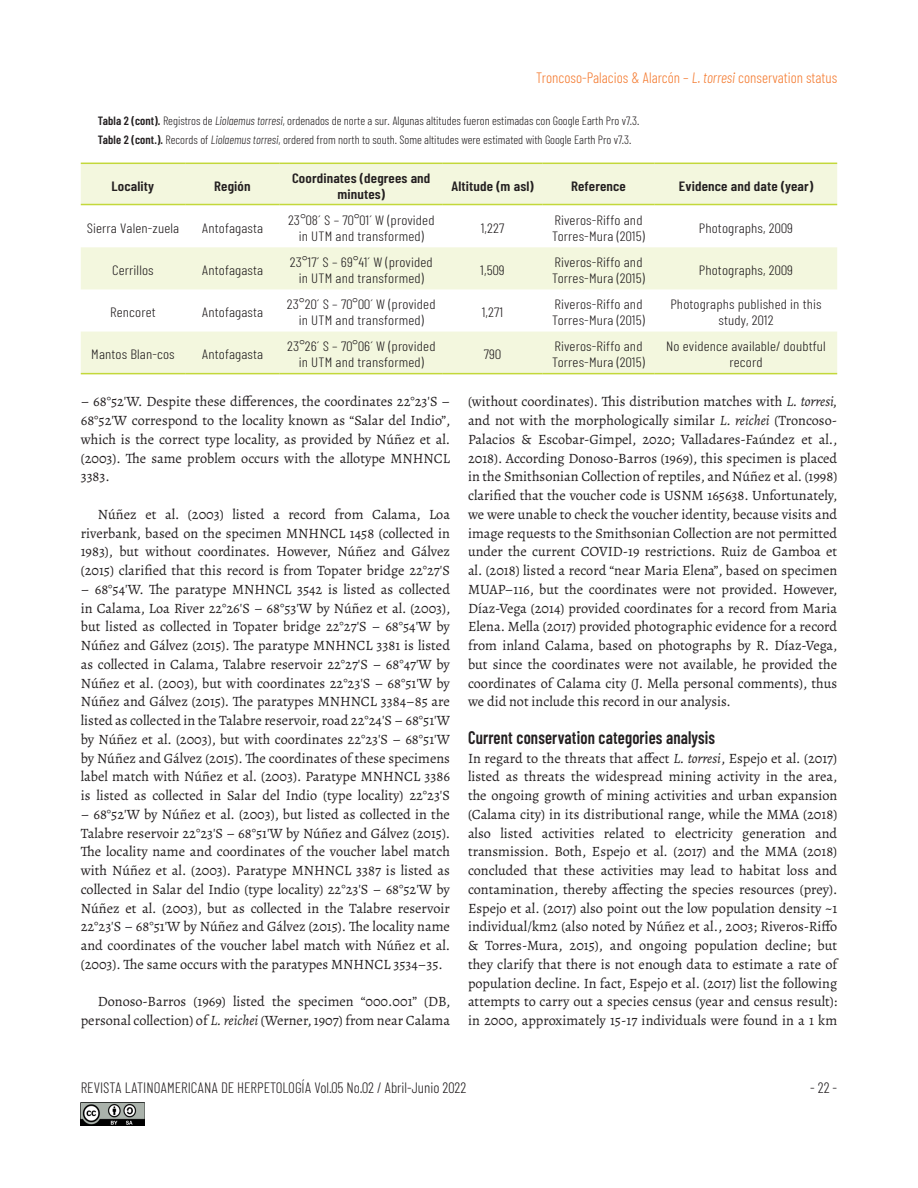
<style>
.page{position:relative;width:918px;height:1188px;background:#fff}
.page>*{position:absolute;margin:0;border:0;box-sizing:border-box;transform-origin:0 0}
._01-txt-Seccion-Sub{font:600 18.15px "Barlow Condensed";letter-spacing:.01em;color:#231f20;scale:.91 1}
.t1{font:300 15px "Barlow Condensed";color:#231f20}
.t2{font:300 15px "Barlow Condensed";color:#f47b31}
._02-txt_Artículo_1{font:14.25px/18.8px "Alegreya";color:#231f20;text-align:justify}
._02-txt_Artículo_2B{font:14.25px/18.8px "Alegreya";color:#231f20;text-align:justify}
._02-TABLA_CONTENT{font:300 13.5px/16.2px "Barlow Condensed";letter-spacing:.01em;color:#231f20;text-align:center;scale:1.1 1}
._02-TABLA_CONTENT_Se{font:600 13.5px/16.2px "Barlow Condensed";letter-spacing:.01em;color:#231f20;text-align:center;scale:1.1 1}
._02-txt_pie_de_Foto{font:300 12px "Barlow Condensed";color:#231f20}
.s1{font-style:italic}
.s2{font-weight:600}
</style>
<div class="page">
<img style="left:81px;top:1103px;width:64px;height:22px">
<svg style="left:81px;top:164px;width:756px;height:209px;fill:#f3f7de"></svg>
<hr style="left:81px;top:373px;width:104px;height:1px;background:#c3d83a">
<hr style="left:185px;top:373px;width:95px;height:1px;background:#c3d83a">
<hr style="left:280px;top:373px;width:163px;height:1px;background:#c3d83a">
<hr style="left:443px;top:373px;width:99px;height:1px;background:#c3d83a">
<hr style="left:542px;top:373px;width:113px;height:1px;background:#c3d83a">
<hr style="left:655px;top:373px;width:182px;height:1px;background:#c3d83a">
<hr style="left:81px;top:163px;width:104px;height:1px;background:#c3d83a">
<hr style="left:185px;top:163px;width:95px;height:1px;background:#c3d83a">
<hr style="left:280px;top:163px;width:163px;height:1px;background:#c3d83a">
<hr style="left:443px;top:163px;width:99px;height:1px;background:#c3d83a">
<hr style="left:542px;top:163px;width:113px;height:1px;background:#c3d83a">
<hr style="left:655px;top:163px;width:182px;height:1px;background:#c3d83a">
<hr style="left:81px;top:204px;width:104px;height:1px;background:#c3d83a">
<hr style="left:185px;top:204px;width:95px;height:1px;background:#c3d83a">
<hr style="left:280px;top:204px;width:163px;height:1px;background:#c3d83a">
<hr style="left:443px;top:204px;width:99px;height:1px;background:#c3d83a">
<hr style="left:542px;top:204px;width:113px;height:1px;background:#c3d83a">
<hr style="left:655px;top:204px;width:182px;height:1px;background:#c3d83a">
<p class="t2" style="left:536px;top:68px;width:303px">Troncoso-Palacios &amp; Alarcón – <span class="s1">L. torresi</span> conservation status</p>
<p class="_02-txt_pie_de_Foto" style="left:98px;top:113px;width:543px"><span class="s2">Tabla 2 (cont).</span> Registros de <span class="s1">Liolaemus torresi</span>, ordenados de norte a sur. Algunas altitudes fueron estimadas con Google Earth Pro v7.3.</p>
<p class="_02-txt_pie_de_Foto" style="left:98px;top:132px;width:535px"><span class="s2">Table 2 (cont.).</span> Records of <span class="s1">Liolaemus torresi</span>, ordered from north to south. Some altitudes were estimated with Google Earth Pro v7.3.</p>
<p class="_02-TABLA_CONTENT_Se" style="left:112px;top:177px;width:40px">Locality</p>
<p class="_02-TABLA_CONTENT_Se" style="left:214px;top:177px;width:35px">Región</p>
<p class="_02-TABLA_CONTENT_Se" style="left:292px;top:169px;width:127px">Coordinates (degrees and minutes)</p>
<p class="_02-TABLA_CONTENT_Se" style="left:451px;top:177px;width:76px">Altitude (m asl)</p>
<p class="_02-TABLA_CONTENT_Se" style="left:571px;top:177px;width:51px">Reference</p>
<p class="_02-TABLA_CONTENT_Se" style="left:679px;top:177px;width:124px">Evidence and date (year)</p>
<p class="_02-TABLA_CONTENT" style="left:87px;top:220px;width:86px">Sierra Valen-zuela</p>
<p class="_02-TABLA_CONTENT" style="left:202px;top:220px;width:57px">Antofagasta</p>
<p class="_02-TABLA_CONTENT" style="left:288px;top:212px;width:135px">23°08´ S – 70°01´ W (provided in UTM and transformed)</p>
<p class="_02-TABLA_CONTENT" style="left:481px;top:220px;width:23px">1,227</p>
<p class="_02-TABLA_CONTENT" style="left:552px;top:212px;width:86px;text-align:left">Riveros-Riffo and<br>Torres-Mura (2015)</p>
<p class="_02-TABLA_CONTENT" style="left:699px;top:220px;width:87px">Photographs, 2009</p>
<p class="_02-TABLA_CONTENT" style="left:112px;top:262px;width:39px">Cerrillos</p>
<p class="_02-TABLA_CONTENT" style="left:202px;top:262px;width:57px">Antofagasta</p>
<p class="_02-TABLA_CONTENT" style="left:290px;top:254px;width:131px">23°17´ S – 69°41´ W (provided in UTM and transformed)</p>
<p class="_02-TABLA_CONTENT" style="left:480px;top:262px;width:24px">1,509</p>
<p class="_02-TABLA_CONTENT" style="left:552px;top:254px;width:86px;text-align:left">Riveros-Riffo and<br>Torres-Mura (2015)</p>
<p class="_02-TABLA_CONTENT" style="left:699px;top:262px;width:87px">Photographs, 2009</p>
<p class="_02-TABLA_CONTENT" style="left:110px;top:304px;width:43px">Rencoret</p>
<p class="_02-TABLA_CONTENT" style="left:202px;top:304px;width:57px">Antofagasta</p>
<p class="_02-TABLA_CONTENT" style="left:287px;top:296px;width:137px">23°20´ S – 70°00´ W (provided in UTM and transformed)</p>
<p class="_02-TABLA_CONTENT" style="left:482px;top:304px;width:21px">1,271</p>
<p class="_02-TABLA_CONTENT" style="left:552px;top:296px;width:86px;text-align:left">Riveros-Riffo and<br>Torres-Mura (2015)</p>
<p class="_02-TABLA_CONTENT" style="left:670px;top:296px;width:139px">Photographs published in this study, 2012</p>
<p class="_02-TABLA_CONTENT" style="left:91px;top:346px;width:77px">Mantos Blan-cos</p>
<p class="_02-TABLA_CONTENT" style="left:202px;top:346px;width:57px">Antofagasta</p>
<p class="_02-TABLA_CONTENT" style="left:287px;top:338px;width:137px">23°26´ S – 70°06´ W (provided in UTM and transformed)</p>
<p class="_02-TABLA_CONTENT" style="left:484px;top:346px;width:17px">790</p>
<p class="_02-TABLA_CONTENT" style="left:552px;top:338px;width:86px;text-align:left">Riveros-Riffo and<br>Torres-Mura (2015)</p>
<p class="_02-TABLA_CONTENT" style="left:666px;top:338px;width:147px">No evidence available/ doubtful record</p>
<p class="_02-txt_Artículo_1" style="left:81px;top:392px;width:371px">– 68°52′W. Despite these differences, the coordinates 22°23′S – 68°52′W correspond to the locality known as “Salar del Indio”, which is the correct type locality, as provided by Núñez et al. (2003). The same problem occurs with the allotype MNHNCL 3383.</p>
<p class="_02-txt_Artículo_1" style="left:81px;top:505px;width:371px;text-indent:17px">Núñez et al. (2003) listed a record from Calama, Loa riverbank, based on the specimen MNHNCL 1458 (collected in 1983), but without coordinates. However, Núñez and Gálvez (2015) clarified that this record is from Topater bridge 22°27′S</p>
<p class="_02-txt_Artículo_1" style="left:81px;top:580px;width:371px">– 68°54′W. The paratype MNHNCL 3542 is listed as collected in Calama, Loa River 22°26′S – 68°53′W by Núñez et al. (2003), but listed as collected in Topater bridge 22°27′S – 68°54′W by Núñez and Gálvez (2015). The paratype MNHNCL 3381 is listed as collected in Calama, Talabre reservoir 22°27′S – 68°47′W by Núñez et al. (2003), but with coordinates 22°23′S – 68°51′W by Núñez and Gálvez (2015). The paratypes MNHNCL 3384–85 are listed as collected in the Talabre reservoir, road 22°24′S – 68°51′W by Núñez et al. (2003), but with coordinates 22°23′S – 68°51′W by Núñez and Gálvez (2015). The coordinates of these specimens label match with Núñez et al. (2003). Paratype MNHNCL 3386 is listed as collected in Salar del Indio (type locality) 22°23′S</p>
<p class="_02-txt_Artículo_1" style="left:81px;top:805px;width:371px">– 68°52′W by Núñez et al. (2003), but listed as collected in the Talabre reservoir 22°23′S – 68°51′W by Núñez and Gálvez (2015).<br>The locality name and coordinates of the voucher label match with Núñez et al. (2003). Paratype MNHNCL 3387 is listed as collected in Salar del Indio (type locality) 22°23′S – 68°52′W by Núñez et al. (2003), but as collected in the Talabre reservoir 22°23′S – 68°51′W by Núñez and Gálvez (2015). The locality name and coordinates of the voucher label match with Núñez et al. (2003). The same occurs with the paratypes MNHNCL 3534–35.</p>
<p class="_02-txt_Artículo_1" style="left:81px;top:992px;width:371px;text-align:right">Donoso-Barros (1969) listed the specimen “000.001” (DB, personal collection) of <span class="s1">L. reichei</span> (Werner, 1907) from near Calama</p>
<p class="_02-txt_Artículo_1" style="left:468px;top:392px;width:371px">(without coordinates). This distribution matches with <span class="s1">L. torresi, </span>and not with the morphologically similar <span class="s1">L. reichei</span> (Troncoso-Palacios &amp; Escobar-Gimpel, 2020; Valladares-Faúndez et al., 2018). According Donoso-Barros (1969), this specimen is placed in the Smithsonian Collection of reptiles, and Núñez et al. (1998) clarified that the voucher code is USNM 165638. Unfortunately, we were unable to check the voucher identity, because visits and image requests to the Smithsonian Collection are not permitted under the current COVID-19 restrictions. Ruiz de Gamboa et al. (2018) listed a record “near Maria Elena”, based on specimen MUAP–116, but the coordinates were not provided. However, Díaz-Vega (2014) provided coordinates for a record from Maria Elena. Mella (2017) provided photographic evidence for a record from inland Calama, based on photographs by R. Díaz-Vega, but since the coordinates were not available, he provided the coordinates of Calama city (J. Mella personal comments), thus we did not include this record in our analysis.</p>
<p class="_01-txt-Seccion-Sub" style="left:468px;top:724px;width:273px">Current conservation categories analysis</p>
<p class="_02-txt_Artículo_2B" style="left:468px;top:748px;width:371px">In regard to the threats that affect <span class="s1">L. torresi</span>, Espejo et al. (2017) listed as threats the widespread mining activity in the area, the ongoing growth of mining activities and urban expansion (Calama city) in its distributional range, while the MMA (2018) also listed activities related to electricity generation and transmission. Both, Espejo et al. (2017) and the MMA (2018) concluded that these activities may lead to habitat loss and contamination, thereby affecting the species resources (prey).<br>Espejo et al. (2017) also point out the low population density ~1 individual/km2 (also noted by Núñez et al., 2003; Riveros-Riffo &amp; Torres-Mura, 2015), and ongoing population decline; but they clarify that there is not enough data to estimate a rate of population decline. In fact, Espejo et al. (2017) list the following attempts to carry out a species census (year and census result): in 2000, approximately 15-17 individuals were found in a 1 km</p>
<p class="t1" style="left:81px;top:1079px;width:387px">REVISTA LATINOAMERICANA DE HERPETOLOGÍA Vol.05 No.02 / Abril-Junio 2022</p>
<p class="t1" style="left:810px;top:1079px;width:29px">- 22 -</p>
</div>
